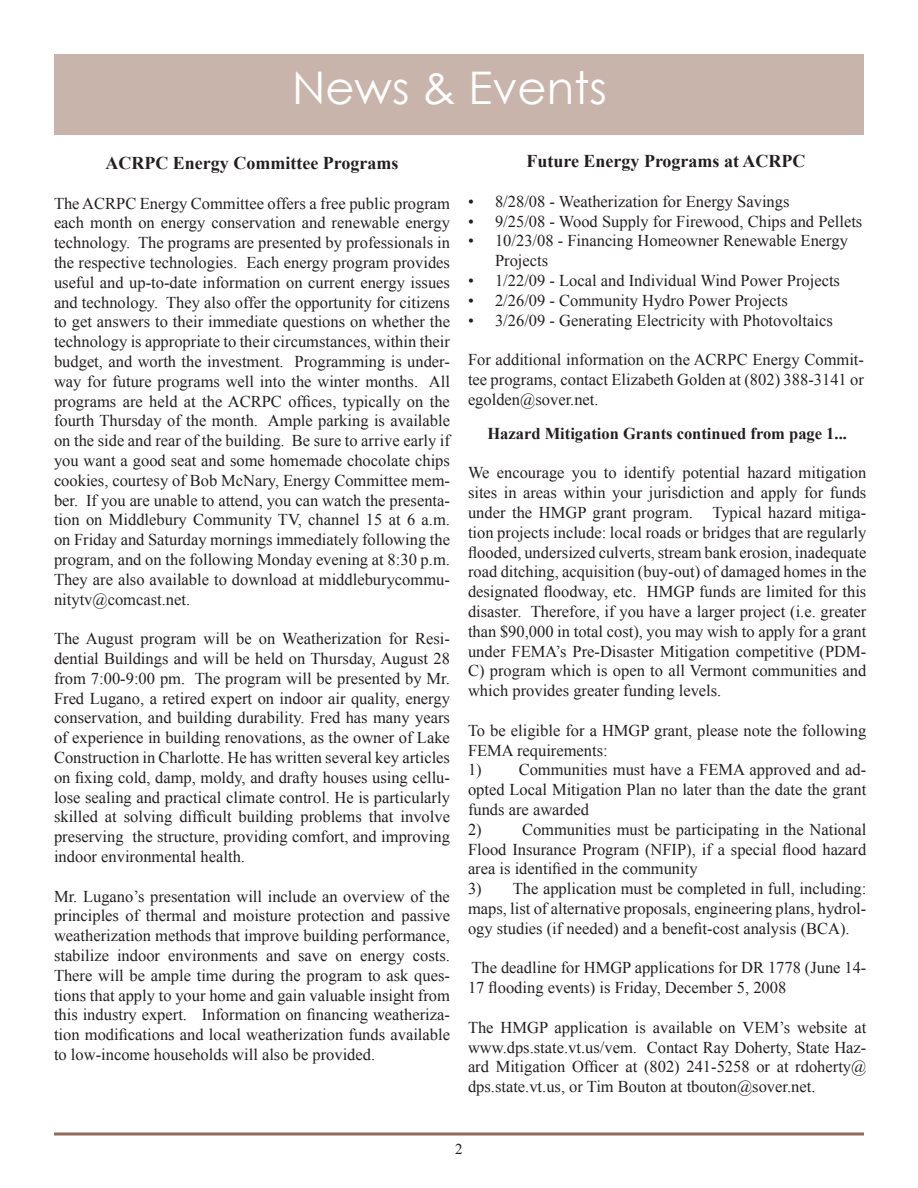
<style>
.page{position:relative;width:918px;height:1188px;background:#fff}
.page>*{position:absolute;margin:0;border:0;box-sizing:border-box;transform-origin:0 0}
.t1{font:45px "Century Gothic";color:#fff}
.t2{font:700 18px "Times New Roman";color:#231f20}
.t3{font:16.5px/19.8px "Times New Roman";color:#231f20;text-align:justify}
.t4{font:700 16.5px "Times New Roman";color:#231f20}
.t5{font:15px "Times New Roman";color:#231f20}
</style>
<div class="page">
<div style="left:54px;top:54px;width:810px;height:81px;background:#c8b4aa"></div>
<svg style="left:54px;top:1132px;width:810px;height:4px;background:#ad8f80"></svg>
<p class="t1" style="left:292px;top:56px;width:316px">News &amp; Events</p>
<p class="t2" style="left:105px;top:151px;width:295px">ACRPC Energy Committee Programs</p>
<p class="t3" style="left:54px;top:193px;width:398px">The ACRPC Energy Committee offers a free public program each month on energy conservation and renewable energy technology. The programs are presented by professionals in the respective technologies. Each energy program provides useful and up-to-date information on current energy issues and technology. They also offer the opportunity for citizens to get answers to their immediate questions on whether the technology is appropriate to their circumstances, within their budget, and worth the investment. Programming is under&shy;way for future programs well into the winter months. All programs are held at the ACRPC offices, typically on the fourth Thursday of the month. Ample parking is available on the side and rear of the building. Be sure to arrive early if you want a good seat and some homemade chocolate chips cookies, courtesy of Bob McNary, Energy Committee mem&shy;ber. If you are unable to attend, you can watch the presenta&shy;tion on Middlebury Community TV, channel 15 at 6 a.m. on Friday and Saturday mornings immediately following the program, and on the following Monday evening at 8:30 p.m.<br>They are also available to download at middleburycommu&shy;nitytv@comcast.net.</p>
<p class="t3" style="left:54px;top:629px;width:398px">The August program will be on Weatherization for Resi&shy;dential Buildings and will be held on Thursday, August 28 from 7:00-9:00 pm. The program will be presented by Mr.<br>Fred Lugano, a retired expert on indoor air quality, energy conservation, and building durability. Fred has many years of experience in building renovations, as the owner of Lake Construction in Charlotte. He has written several key articles on fixing cold, damp, moldy, and drafty houses using cellu&shy;lose sealing and practical climate control. He is particularly skilled at solving difficult building problems that involve preserving the structure, providing comfort, and improving indoor environmental health.</p>
<p class="t3" style="left:54px;top:886px;width:398px">Mr. Lugano’s presentation will include an overview of the principles of thermal and moisture protection and passive weatherization methods that improve building performance, stabilize indoor environments and save on energy costs.<br>There will be ample time during the program to ask ques&shy;tions that apply to your home and gain valuable insight from this industry expert. Information on financing weatheriza&shy;tion modifications and local weatherization funds available to low-income households will also be provided.</p>
<p class="t2" style="left:526px;top:149px;width:281px">Future Energy Programs at ACRPC</p>
<p class="t3" style="left:468px;top:191px;width:323px">• 8/28/08 - Weatherization for Energy Savings</p>
<p class="t3" style="left:468px;top:211px;width:396px">• 9/25/08 - Wood Supply for Firewood, Chips and Pellets</p>
<p class="t3" style="left:495px;top:231px;width:354px;text-indent:-27px">• 10/23/08 - Financing Homeowner Renewable Energy<br>Projects</p>
<p class="t3" style="left:468px;top:270px;width:374px">• 1/22/09 - Local and Individual Wind Power Projects</p>
<p class="t3" style="left:468px;top:290px;width:321px">• 2/26/09 - Community Hydro Power Projects</p>
<p class="t3" style="left:468px;top:310px;width:366px">• 3/26/09 - Generating Electricity with Photovoltaics</p>
<p class="t3" style="left:468px;top:350px;width:398px">For additional information on the ACRPC Energy Commit&shy;tee programs, contact Elizabeth Golden at (802) 388-3141 or egolden@sover.net.</p>
<p class="t4" style="left:487px;top:422px;width:361px">Hazard Mitigation Grants continued from page 1...</p>
<p class="t3" style="left:468px;top:463px;width:400px">We encourage you to identify potential hazard mitigation sites in areas within your jurisdiction and apply for funds under the HMGP grant program. Typical hazard mitiga&shy;tion projects include: local roads or bridges that are regularly flooded, undersized culverts, stream bank erosion, inadequate road ditching, acquisition (buy-out) of damaged homes in the designated floodway, etc. HMGP funds are limited for this disaster. Therefore, if you have a larger project (i.e. greater than $90,000 in total cost), you may wish to apply for a grant under FEMA’s Pre-Disaster Mitigation competitive (PDM-C) program which is open to all Vermont communities and which provides greater funding levels.</p>
<p class="t3" style="left:468px;top:720px;width:400px">To be eligible for a HMGP grant, please note the following<br>FEMA requirements:</p>
<p class="t3" style="left:468px;top:760px;width:400px">1) Communities must have a FEMA approved and ad&shy;opted Local Mitigation Plan no later than the date the grant funds are awarded</p>
<p class="t3" style="left:468px;top:819px;width:15px">2)</p>
<p class="t3" style="left:468px;top:819px;width:400px;text-indent:54px">Communities must be participating in the National Flood Insurance Program (NFIP), if a special flood hazard area is identified in the community</p>
<p class="t3" style="left:468px;top:879px;width:400px">3) The application must be completed in full, including: maps, list of alternative proposals, engineering plans, hydrol&shy;ogy studies (if needed) and a benefit-cost analysis (BCA).</p>
<p class="t3" style="left:468px;top:958px;width:400px">The deadline for HMGP applications for DR 1778 (June 14-<br>17 flooding events) is Friday, December 5, 2008</p>
<p class="t3" style="left:468px;top:1017px;width:400px">The HMGP application is available on VEM’s website at www.dps.state.vt.us/vem. Contact Ray Doherty, State Haz&shy;ard Mitigation Officer at (802) 241-5258 or at rdoherty@ dps.state.vt.us, or Tim Bouton at tbouton@sover.net.</p>
<p class="t5" style="left:455px;top:1139px;width:9px">2</p>
</div>
